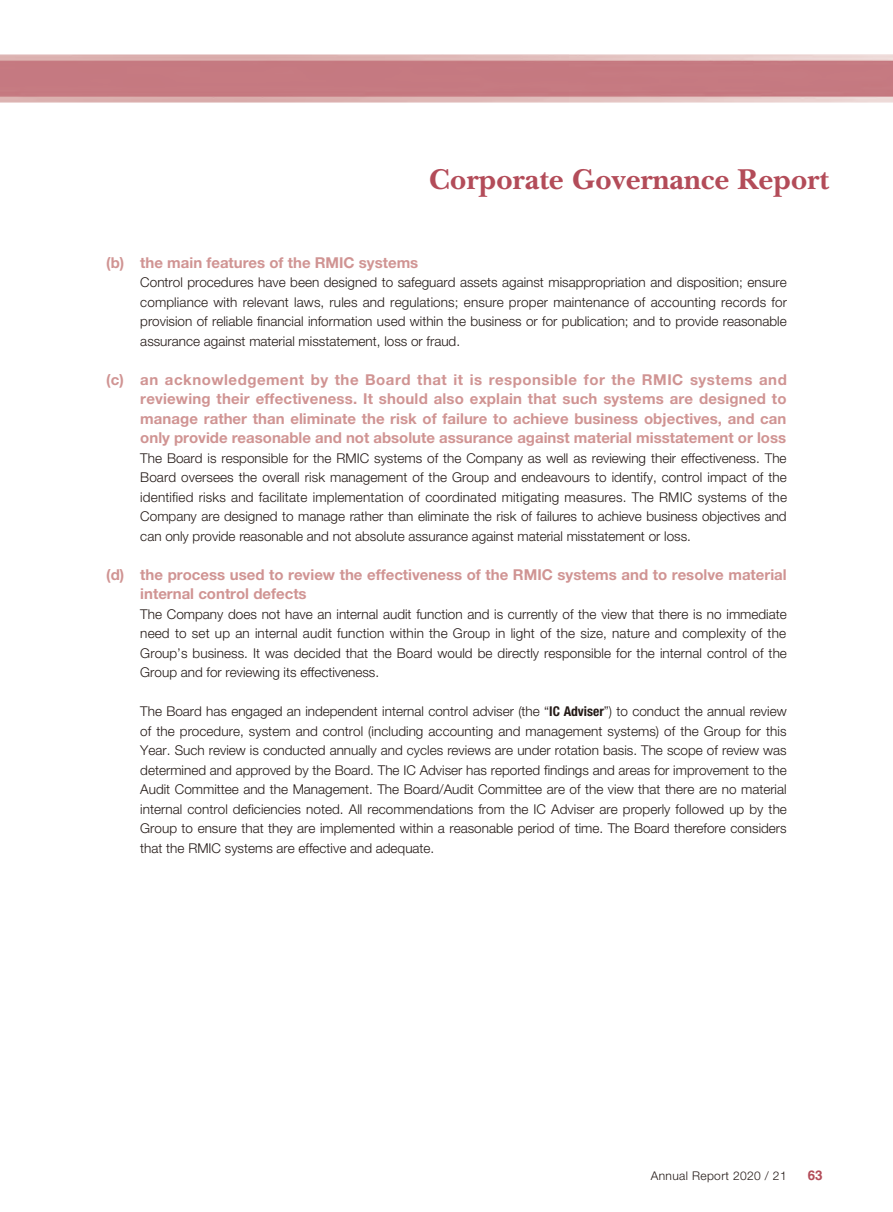
<style>
.page{position:relative;width:893px;height:1212px;background:#fff}
.page>*{position:absolute;margin:0;border:0;box-sizing:border-box;transform-origin:0 0}
.t1{font:700 30px "New Baskerville Std";color:#b34c59}
.t2{font:700 15px/19.5px "Helvetica Neue LT Std";color:#d09493;text-align:justify}
.t3{font:300 13.5px/19.5px "Helvetica Neue LT Std";color:#231916;text-align:justify}
.t4{font:700 13.5px "Helvetica LT Std";color:#b34c59}
.t5{font:300 12px "Helvetica Neue LT Std";letter-spacing:.03em;color:#231916}
.s1{font-weight:700;font-stretch:condensed}
</style>
<div class="page">
<h1 class="t1" style="left:429px;top:161px;width:402px">Corporate Governance Report</h1>
<p class="t2" style="left:106px;top:252px;width:314px">(b) the main features of the RMIC systems</p>
<p class="t3" style="left:140px;top:272px;width:648px">Control procedures have been designed to safeguard assets against misappropriation and disposition; ensure compliance with relevant laws, rules and regulations; ensure proper maintenance of accounting records for provision of reliable financial information used within the business or for publication; and to provide reasonable assurance against material misstatement, loss or fraud.</p>
<p class="t2" style="left:140px;top:369px;width:648px;text-indent:-34px">(c) an acknowledgement by the Board that it is responsible for the RMIC systems and reviewing their effectiveness. It should also explain that such systems are designed to manage rather than eliminate the risk of failure to achieve business objectives, and can only provide reasonable and not absolute assurance against material misstatement or loss</p>
<p class="t3" style="left:140px;top:448px;width:648px">The Board is responsible for the RMIC systems of the Company as well as reviewing their effectiveness. The Board oversees the overall risk management of the Group and endeavours to identify, control impact of the identified risks and facilitate implementation of coordinated mitigating measures. The RMIC systems of the Company are designed to manage rather than eliminate the risk of failures to achieve business objectives and can only provide reasonable and not absolute assurance against material misstatement or loss.</p>
<p class="t2" style="left:140px;top:564px;width:648px;text-indent:-34px">(d) the process used to review the effectiveness of the RMIC systems and to resolve material internal control defects</p>
<p class="t3" style="left:140px;top:604px;width:648px">The Company does not have an internal audit function and is currently of the view that there is no immediate need to set up an internal audit function within the Group in light of the size, nature and complexity of the Group’s business. It was decided that the Board would be directly responsible for the internal control of the Group and for reviewing its effectiveness.</p>
<p class="t3" style="left:140px;top:701px;width:648px">The Board has engaged an independent internal control adviser (the “<span class="s1">IC Adviser</span>”) to conduct the annual review of the procedure, system and control (including accounting and management systems) of the Group for this Year. Such review is conducted annually and cycles reviews are under rotation basis. The scope of review was determined and approved by the Board. The IC Adviser has reported findings and areas for improvement to the Audit Committee and the Management. The Board/Audit Committee are of the view that there are no material internal control deficiencies noted. All recommendations from the IC Adviser are properly followed up by the Group to ensure that they are implemented within a reasonable period of time. The Board therefore considers that the RMIC systems are effective and adequate.</p>
<p class="t5" style="left:651px;top:1168px;width:137px">Annual Report 2020 / 21</p>
<p class="t4" style="left:808px;top:1167px;width:17px">63</p>
</div>
